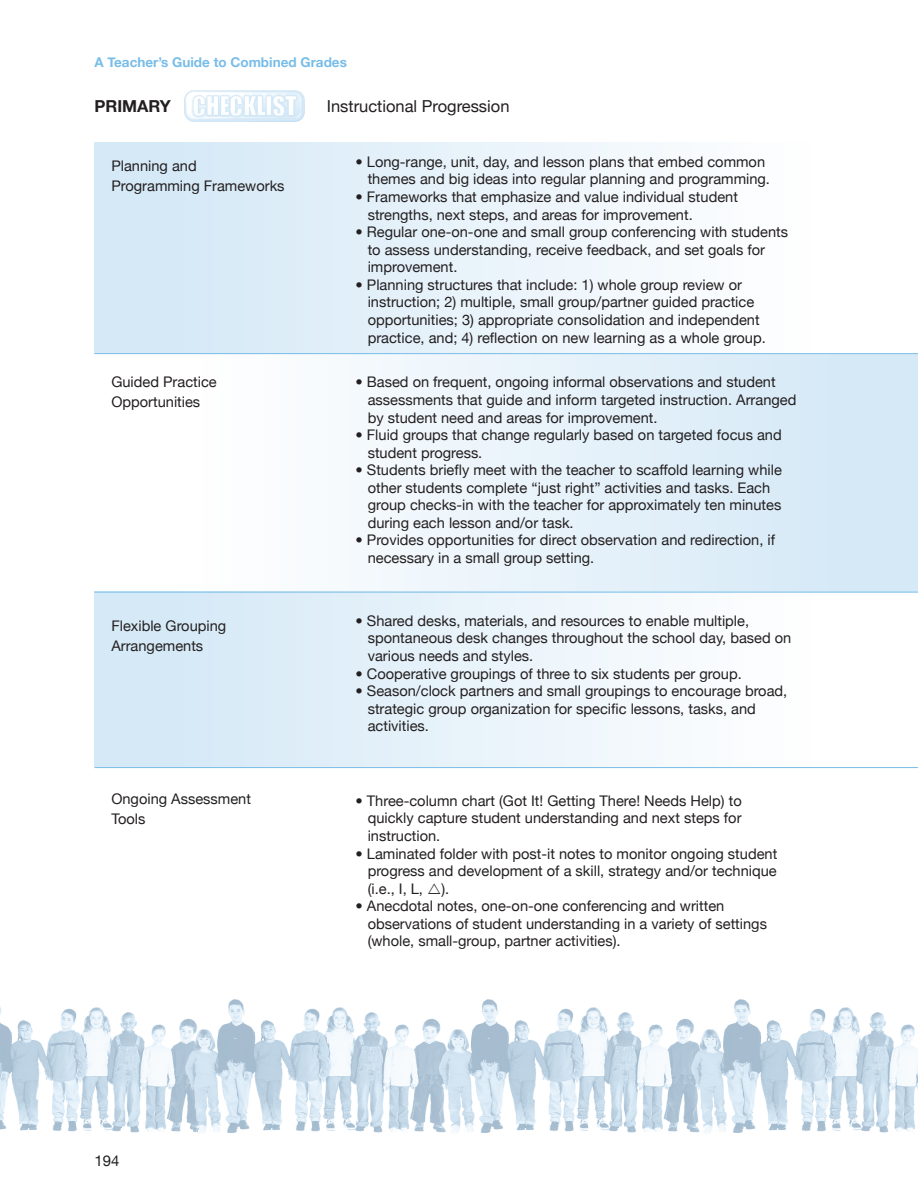
<style>
.page{position:relative;width:918px;height:1188px;background:#fff}
.page>*{position:absolute;margin:0;border:0;box-sizing:border-box;transform-origin:0 0}
.t1{font:16.5px "Helvetica Neue";color:#231f20}
.t2{font:700 16.5px "Helvetica Neue";color:#231f20}
.t3{font:15px "Helvetica Neue";color:#231f20}
.t4{font:14.7px/19.8px "Helvetica Neue";color:#231f20}
.t5{font:700 13.5px "Helvetica Neue";color:#78bde8}
</style>
<div class="page">
<img style="left:0;top:1000px;width:918px;height:133px">
<svg style="left:915px;top:1103px;width:3px;height:18px"></svg>
<div style="left:94px;top:592px;width:824px;height:175px;background:linear-gradient(to right,#d2e7f6,#fff)"></div>
<div style="left:94px;top:354px;width:824px;height:238px;background:linear-gradient(to right,#fff,#d2e7f6)"></div>
<div style="left:94px;top:142px;width:824px;height:211px;background:linear-gradient(to right,#d2e7f6,#fff)"></div>
<img style="left:184px;top:91px;width:120px;height:31px">
<hr style="left:94px;top:353px;width:824px;height:1px;background:#78bde8">
<hr style="left:94px;top:592px;width:824px;height:1px;background:#78bde8">
<hr style="left:94px;top:767px;width:824px;height:1px;background:#78bde8">
<p class="t5" style="left:94px;top:54px;width:254px">A Teacher’s Guide to Combined Grades</p>
<p class="t2" style="left:94px;top:95px;width:78px">PRIMARY</p>
<p class="t1" style="left:327px;top:96px;width:184px">Instructional Progression</p>
<p class="t4" style="left:111px;top:156px;width:175px">Planning and<br>Programming Frameworks</p>
<p class="t4" style="left:111px;top:371px;width:107px">Guided Practice<br>Opportunities</p>
<p class="t4" style="left:356px;top:152px;width:411px">• Long-range, unit, day, and lesson plans that embed common</p>
<p class="t4" style="left:368px;top:169px;width:404px">themes and big ideas into regular planning and programming.</p>
<p class="t4" style="left:356px;top:187px;width:384px">• Frameworks that emphasize and value individual student</p>
<p class="t4" style="left:368px;top:204px;width:327px">strengths, next steps, and areas for improvement.</p>
<p class="t4" style="left:356px;top:222px;width:434px">• Regular one-on-one and small group conferencing with students</p>
<p class="t4" style="left:368px;top:239px;width:399px">to assess understanding, receive feedback, and set goals for</p>
<p class="t4" style="left:368px;top:257px;width:91px">improvement.</p>
<p class="t4" style="left:356px;top:275px;width:388px">• Planning structures that include: 1) whole group review or</p>
<p class="t4" style="left:368px;top:292px;width:388px">instruction; 2) multiple, small group/partner guided practice</p>
<p class="t4" style="left:368px;top:310px;width:394px">opportunities; 3) appropriate consolidation and independent</p>
<p class="t4" style="left:368px;top:327px;width:400px">practice, and; 4) reflection on new learning as a whole group.</p>
<p class="t4" style="left:356px;top:372px;width:422px">• Based on frequent, ongoing informal observations and student</p>
<p class="t4" style="left:368px;top:390px;width:430px">assessments that guide and inform targeted instruction. Arranged</p>
<p class="t4" style="left:368px;top:407px;width:291px">by student need and areas for improvement.</p>
<p class="t4" style="left:356px;top:425px;width:428px">• Fluid groups that change regularly based on targeted focus and</p>
<p class="t4" style="left:368px;top:442px;width:116px">student progress.</p>
<p class="t4" style="left:356px;top:460px;width:428px">• Students briefly meet with the teacher to scaffold learning while</p>
<p class="t4" style="left:368px;top:477px;width:404px">other students complete “just right” activities and tasks. Each</p>
<p class="t4" style="left:368px;top:495px;width:415px">group checks-in with the teacher for approximately ten minutes</p>
<p class="t4" style="left:368px;top:513px;width:208px">during each lesson and/or task.</p>
<p class="t4" style="left:356px;top:530px;width:421px">• Provides opportunities for direct observation and redirection, if</p>
<p class="t4" style="left:368px;top:548px;width:228px">necessary in a small group setting.</p>
<p class="t4" style="left:111px;top:615px;width:116px">Flexible Grouping<br>Arrangements</p>
<p class="t4" style="left:356px;top:611px;width:395px">• Shared desks, materials, and resources to enable multiple,</p>
<p class="t4" style="left:368px;top:628px;width:425px">spontaneous desk changes throughout the school day, based on</p>
<p class="t4" style="left:368px;top:646px;width:167px">various needs and styles.</p>
<p class="t4" style="left:356px;top:663px;width:388px">• Cooperative groupings of three to six students per group.</p>
<p class="t4" style="left:356px;top:681px;width:433px">• Season/clock partners and small groupings to encourage broad,</p>
<p class="t4" style="left:368px;top:698px;width:390px">strategic group organization for specific lessons, tasks, and</p>
<p class="t4" style="left:368px;top:716px;width:63px">activities.</p>
<p class="t4" style="left:111px;top:789px;width:141px">Ongoing Assessment<br>Tools</p>
<p class="t4" style="left:356px;top:791px;width:388px">• Three-column chart (Got It! Getting There! Needs Help) to</p>
<p class="t4" style="left:368px;top:808px;width:375px">quickly capture student understanding and next steps for</p>
<p class="t4" style="left:368px;top:826px;width:74px">instruction.</p>
<p class="t4" style="left:356px;top:843px;width:423px">• Laminated folder with post-it notes to monitor ongoing student</p>
<p class="t4" style="left:368px;top:861px;width:411px">progress and development of a skill, strategy and/or technique</p>
<p class="t4" style="left:368px;top:878px;width:57px">(i.e., I, L,</p>
<p class="t4" style="left:441px;top:878px;width:9px">).</p>
<p class="t4" style="left:356px;top:896px;width:370px">• Anecdotal notes, one-on-one conferencing and written</p>
<p class="t4" style="left:368px;top:914px;width:401px">observations of student understanding in a variety of settings</p>
<p class="t4" style="left:368px;top:931px;width:254px">(whole, small-group, partner activities).</p>
<p class="t3" style="left:94px;top:1152px;width:27px">194</p>
</div>
